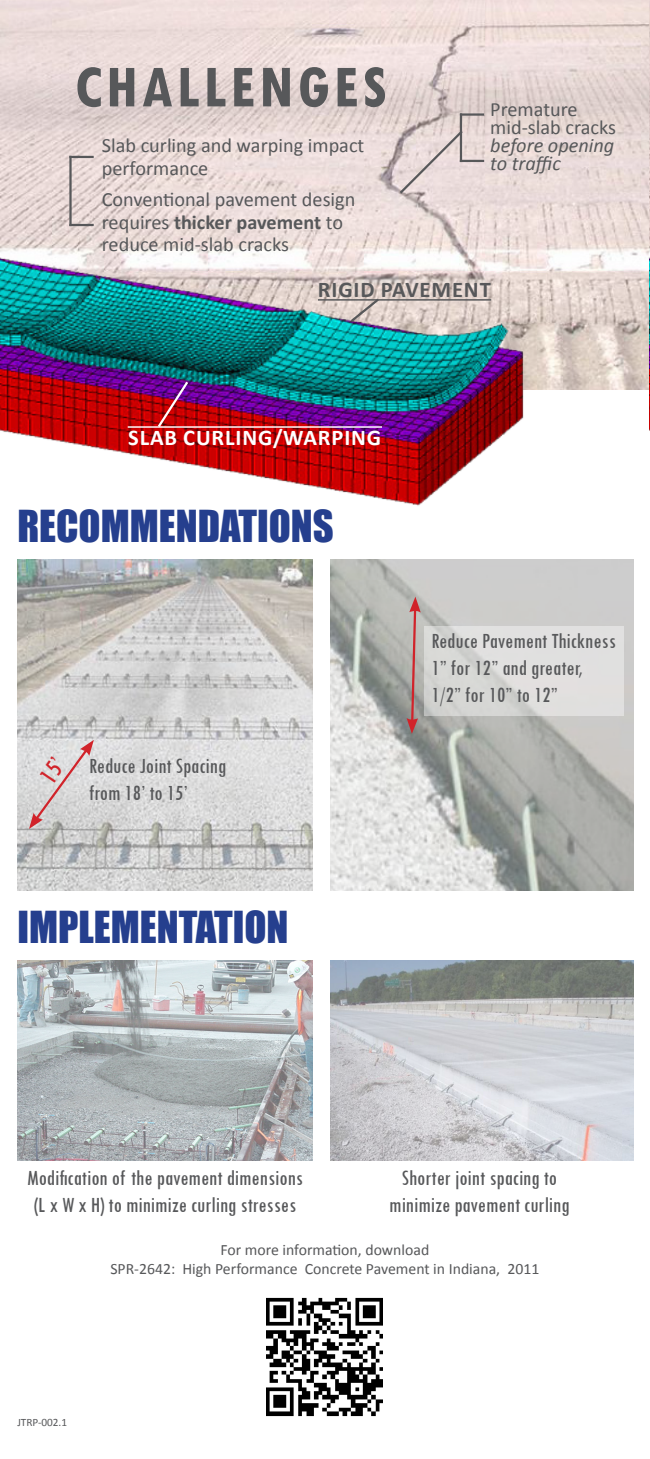
<style>
.page{position:relative;width:650px;height:1459px;background:#fff}
.page>*{position:absolute;margin:0;border:0;box-sizing:border-box;transform-origin:0 0}
.t1{font:700 condensed 63px "Tw Cen";letter-spacing:.06em;color:#57585a}
.t2{font:40.5px "Impact";color:#253f8e}
.t3{font:condensed 22.5px "Tw Cen";color:#57585a}
.t4{font:700 22.5px "Calibri";letter-spacing:.04em;color:#fff}
.t5{font:700 22.5px "Calibri";letter-spacing:.04em;color:#57585a}
.t6{font:20.25px/22.5px "Calibri";color:#57585a}
.t7{font:italic 20.25px "Calibri";color:#57585a}
.t8{font:15.75px "Calibri";color:#57585a}
.t9{font:11.25px "Calibri";color:#57585a}
.s1{font-weight:700}
</style>
<div class="page">
<img style="left:0;top:1px;width:649px;height:389px">
<img style="left:17px;top:960px;width:296px;height:200px">
<img style="left:330px;top:960px;width:302px;height:200px">
<img style="left:267px;top:1297px;width:115px;height:119px">
<svg style="left:397px;top:128px;width:68px;height:68px;background:#dfd1d0"></svg>
<img style="left:0;top:252px;width:550px;height:254px">
<hr style="left:128px;top:426px;width:254px;height:2px;background:#fff">
<svg style="left:155px;top:379px;width:35px;height:51px;background:#9f194d"></svg>
<hr style="left:318px;top:299px;width:173px;height:2px;background:#57585a">
<svg style="left:348px;top:296px;width:33px;height:28px"></svg>
<hr style="left:69px;top:156px;width:25px;height:2px;background:#57585a">
<hr style="left:69px;top:224px;width:25px;height:2px;background:#57585a">
<hr style="left:69px;top:156px;width:3px;height:70px;background:#57585a">
<hr style="left:459px;top:113px;width:25px;height:3px;background:#57585a">
<hr style="left:459px;top:160px;width:25px;height:2px;background:#57585a">
<hr style="left:459px;top:113px;width:3px;height:49px;background:#57585a">
<img style="left:17px;top:559px;width:296px;height:331px">
<img style="left:330px;top:559px;width:302px;height:331px">
<div style="left:423px;top:626px;width:200px;height:89px;background:linear-gradient(to right,#d4d5d2,#e4e2e2)"></div>
<svg style="left:406px;top:596px;width:14px;height:138px;background:#b3908e"></svg>
<img style="left:648px;top:252px;width:1px;height:138px">
<svg style="left:29px;top:740px;width:65px;height:89px;background:#d7cdce"></svg>
<p class="t1" style="left:74px;top:49px;width:313px">CHALLENGES</p>
<p class="t6" style="left:102px;top:134px;width:264px">Slab curling and warping impact performance</p>
<p class="t6" style="left:102px;top:188px;width:255px">Conventional pavement design requires <span class="s1">thicker pavement</span> to reduce mid-slab cracks</p>
<p class="t6" style="left:490px;top:98px;width:89px">Premature</p>
<p class="t6" style="left:490px;top:116px;width:127px">mid-slab cracks</p>
<p class="t7" style="left:490px;top:132px;width:125px">before opening</p>
<p class="t7" style="left:490px;top:150px;width:72px">to traffic</p>
<p class="t5" style="left:318px;top:275px;width:174px">RIGID PAVEMENT</p>
<p class="t4" style="left:128px;top:423px;width:254px">SLAB CURLING/WARPING</p>
<p class="t2" style="left:17px;top:495px;width:318px">RECOMMENDATIONS</p>
<p class="t3" style="left:89px;top:752px;width:138px">Reduce Joint Spacing</p>
<p class="t3" style="left:89px;top:779px;width:100px">from 18’ to 15’</p>
<p class="t2" style="left:17px;top:896px;width:272px">IMPLEMENTATION</p>
<p class="t3" style="left:431px;top:628px;width:186px">Reduce Pavement Thickness</p>
<p class="t3" style="left:431px;top:655px;width:152px">1” for 12” and greater,</p>
<p class="t3" style="left:431px;top:682px;width:128px">1/2” for 10” to 12”</p>
<p class="t3" style="left:27px;top:1164px;width:277px">Modification of the pavement dimensions</p>
<p class="t3" style="left:34px;top:1191px;width:263px">(L x W x H) to minimize curling stresses</p>
<p class="t3" style="left:401px;top:1164px;width:157px">Shorter joint spacing to</p>
<p class="t3" style="left:389px;top:1191px;width:182px">minimize pavement curling</p>
<p class="t8" style="left:220px;top:1240px;width:210px">For more information, download</p>
<p class="t8" style="left:110px;top:1258px;width:430px">SPR-2642: High Performance Concrete Pavement in Indiana, 2011</p>
<p class="t9" style="left:17px;top:1415px;width:51px">JTRP-002.1</p>
</div>
